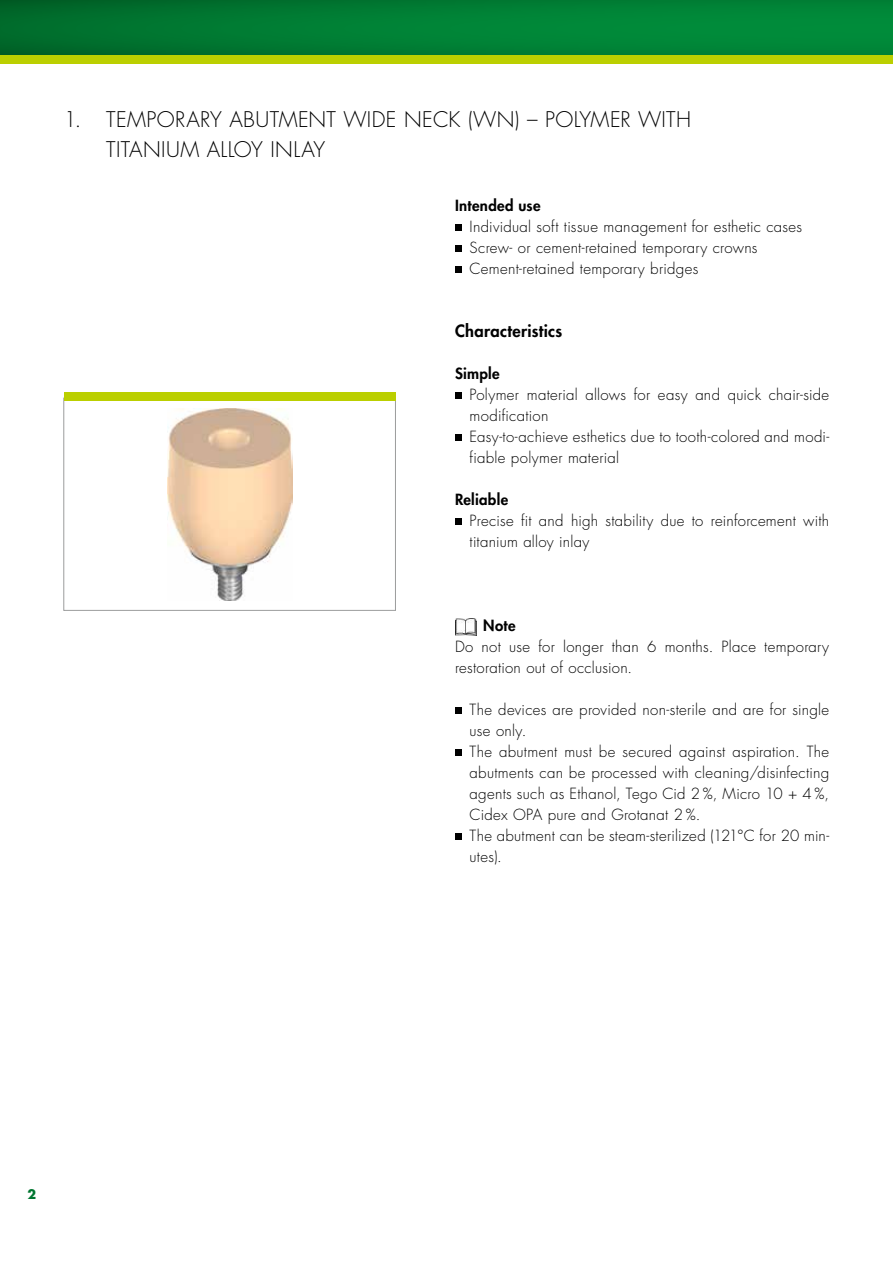
<style>
.page{position:relative;width:893px;height:1263px;background:#fff}
.page>*{position:absolute;margin:0;border:0;box-sizing:border-box;transform-origin:0 0}
.t1{font:300 21px "Futura LT";letter-spacing:.02em;color:#000}
.t2{font:800 16.5px "Futura LT";letter-spacing:.02em;color:#000}
.t3{font:300 15px/21px "Futura LT";letter-spacing:.015em;color:#000}
.t4{font:800 15px "Futura LT";letter-spacing:.02em;color:#000}
.t5{font:700 12.75px "Futura LT Pro";color:#007630}
</style>
<div class="page">
<div style="left:0;top:0;width:893px;height:60px;background:linear-gradient(to right,#006c2c,#008e3b)"></div>
<div style="left:0;top:55px;width:893px;height:9px;background:#bbcf00"></div>
<img style="left:167px;top:408px;width:125px;height:192px">
<div style="left:63px;top:398px;width:333px;height:213px;border:1px solid #9c9d9d"></div>
<div style="left:64px;top:392px;width:331px;height:9px;background:#bbcf00"></div>
<div style="left:455px;top:224px;width:6px;height:7px;background:#000"></div>
<div style="left:455px;top:245px;width:6px;height:7px;background:#000"></div>
<div style="left:455px;top:266px;width:6px;height:7px;background:#000"></div>
<div style="left:455px;top:392px;width:6px;height:7px;background:#000"></div>
<div style="left:455px;top:434px;width:6px;height:7px;background:#000"></div>
<div style="left:455px;top:518px;width:6px;height:7px;background:#000"></div>
<img style="left:455px;top:618px;width:22px;height:18px">
<div style="left:455px;top:707px;width:6px;height:7px;background:#000"></div>
<div style="left:455px;top:749px;width:6px;height:7px;background:#000"></div>
<div style="left:455px;top:833px;width:6px;height:7px;background:#000"></div>
<h1 class="t1" style="left:64px;top:107px;width:97px">1. Temporary</h1>
<h1 class="t1" style="left:229px;top:107px;width:82px">Abutment</h1>
<h1 class="t1" style="left:344px;top:107px;width:349px">WIDE NECK (WN) – Polymer with</h1>
<h1 class="t1" style="left:64px;top:137px;width:16px">titaniu</h1>
<h1 class="t1" style="left:180px;top:137px;width:134px">m alloy in lay</h1>
<p class="t4" style="left:455px;top:196px;width:87px">Intended use</p>
<p class="t3" style="left:470px;top:217px;width:334px">Individual soft tissue management for esthetic cases<br>Screw- or cement-retained temporary crowns<br>Cement-retained temporary bridges</p>
<p class="t2" style="left:455px;top:320px;width:109px">Characteristics</p>
<p class="t4" style="left:455px;top:364px;width:46px">Simple</p>
<p class="t3" style="left:470px;top:385px;width:361px">Polymer material allows for easy and quick chair-side modification<br>Easy-to-achieve esthetics due to tooth-colored and modi&shy;fiable polymer material</p>
<p class="t4" style="left:455px;top:490px;width:55px">Reliable</p>
<p class="t3" style="left:470px;top:511px;width:361px">Precise fit and high stability due to reinforcement with titanium alloy inlay</p>
<p class="t4" style="left:483px;top:616px;width:34px">Note</p>
<p class="t3" style="left:455px;top:637px;width:376px">Do not use for longer than 6 months. Place temporary restoration out of occlusion.</p>
<p class="t3" style="left:470px;top:700px;width:361px">The devices are provided non-sterile and are for single use only.<br>The abutment must be secured against aspiration. The abutments can be processed with cleaning/disinfecting agents such as Ethanol, Tego Cid 2 %, Micro 10 + 4 %, Cidex OPA pure and Grotanat 2 %.<br>The abutment can be steam-sterilized (121°C for 20 min&shy;utes).</p>
<p class="t5" style="left:28px;top:1184px;width:10px">2</p>
</div>
